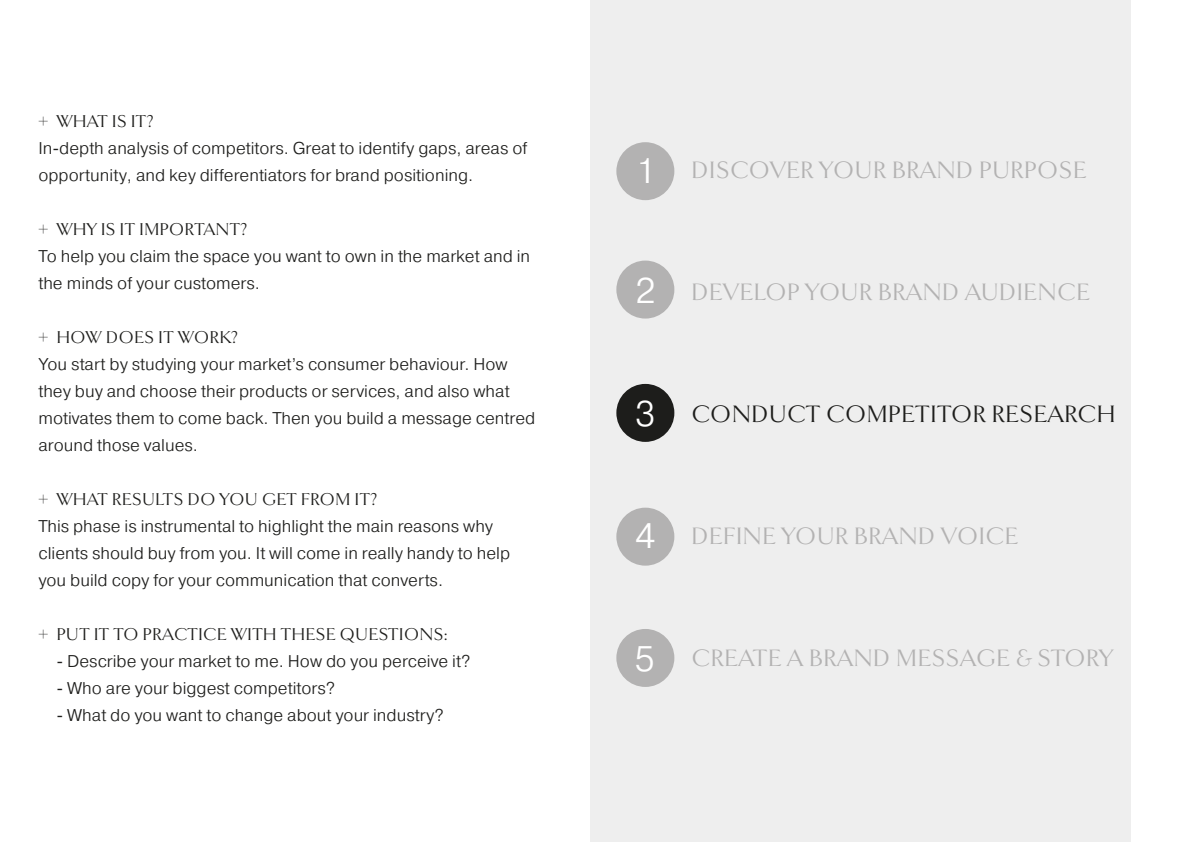
<style>
.page{position:relative;width:1191px;height:842px;background:#fff}
.page>*{position:absolute;margin:0;border:0;box-sizing:border-box;transform-origin:0 0}
.t1{font:300 35.5px "Pragmatica";color:#fff}
.t2{font:25px "Goldenbook";color:#b3b2b2}
.t3{font:25px "Goldenbook";color:#1d1d1b}
.t4{font:18px "Goldenbook";color:#1d1d1b}
.t5{font:300 17px/27px "Pragmatica";color:#1d1d1b}
</style>
<div class="page">
<div style="left:590px;top:0;width:541px;height:842px;background:#eee"></div>
<div style="left:616px;top:142px;width:58px;height:58px;background:#b3b2b2;border-radius:50%"></div>
<div style="left:616px;top:384px;width:58px;height:58px;background:#1d1d1b;border-radius:50%"></div>
<div style="left:616px;top:261px;width:58px;height:58px;background:#b3b2b2;border-radius:50%"></div>
<div style="left:616px;top:508px;width:58px;height:58px;background:#b3b2b2;border-radius:50%"></div>
<div style="left:616px;top:629px;width:58px;height:58px;background:#b3b2b2;border-radius:50%"></div>
<p class="t4" style="left:38px;top:111px;width:116px">+ WHAT IS IT?</p>
<p class="t5" style="left:38px;top:134px;width:490px">In-depth analysis of competitors. Great to identify gaps, areas of opportunity, and key differentiators for brand positioning.</p>
<p class="t4" style="left:38px;top:219px;width:210px">+ WHY IS IT IMPORTANT?</p>
<p class="t5" style="left:38px;top:242px;width:493px">To help you claim the space you want to own in the market and in the minds of your customers.</p>
<p class="t4" style="left:38px;top:327px;width:201px">+ HOW DOES IT WORK?</p>
<p class="t5" style="left:38px;top:350px;width:498px">You start by studying your market’s consumer behaviour. How they buy and choose their products or services, and also what motivates them to come back. Then you build a message centred around those values.</p>
<p class="t4" style="left:38px;top:489px;width:340px">+ WHAT RESULTS DO YOU GET FROM IT?</p>
<p class="t5" style="left:38px;top:512px;width:473px">This phase is instrumental to highlight the main reasons why clients should buy from you. It will come in really handy to help you build copy for your communication that converts.</p>
<p class="t4" style="left:38px;top:624px;width:411px">+ PUT IT TO PRACTICE WITH THESE QUESTIONS:</p>
<p class="t5" style="left:56px;top:647px;width:415px">- Describe your market to me. How do you perceive it?</p>
<p class="t5" style="left:56px;top:674px;width:280px">- Who are your biggest competitors?</p>
<p class="t5" style="left:56px;top:701px;width:389px">- What do you want to change about your industry?</p>
<h1 class="t1" style="left:635px;top:148px;width:22px">1</h1>
<h1 class="t1" style="left:635px;top:268px;width:22px">2</h1>
<h2 class="t2" style="left:691px;top:156px;width:397px">DISCOVER YOUR BRAND PURPOSE</h2>
<h2 class="t2" style="left:691px;top:278px;width:400px">DEVELOP YOUR BRAND AUDIENCE</h2>
<h1 class="t1" style="left:635px;top:391px;width:22px">3</h1>
<h2 class="t3" style="left:691px;top:400px;width:426px">CONDUCT COMPETITOR RESEARCH</h2>
<h1 class="t1" style="left:635px;top:513px;width:22px">4</h1>
<h2 class="t2" style="left:691px;top:522px;width:329px">DEFINE YOUR BRAND VOICE</h2>
<h1 class="t1" style="left:634px;top:636px;width:22px">5</h1>
<h2 class="t2" style="left:691px;top:644px;width:423px">CREATE A BRAND MESSAGE &amp; STORY</h2>
</div>
